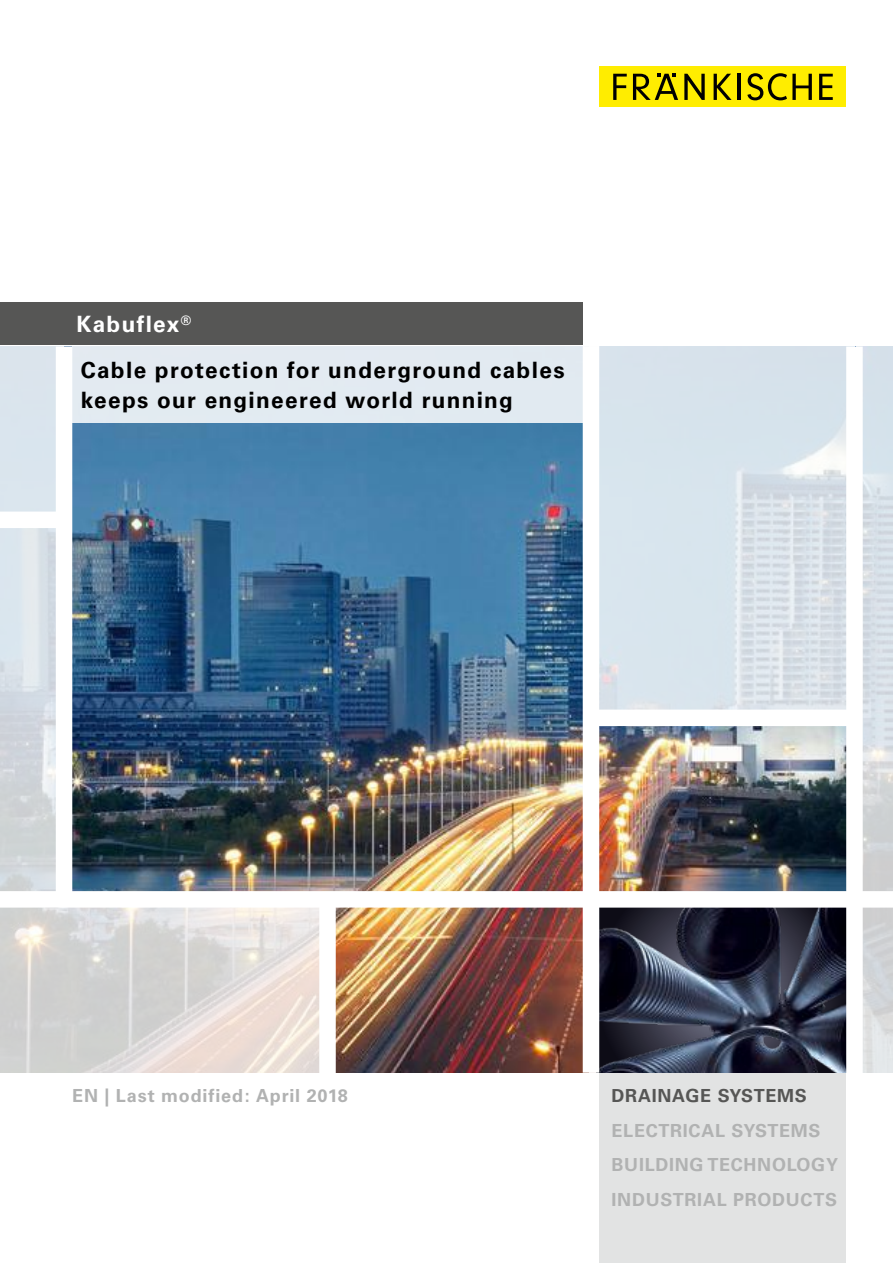
<style>
.page{position:relative;width:893px;height:1263px;background:#fff}
.page>*{position:absolute;margin:0;border:0;box-sizing:border-box;transform-origin:0 0}
.t1{font:700 22.5px/45.9px "Univers";letter-spacing:.06em;color:#000}
.t2{font:700 18px/34.5px "Univers";letter-spacing:.04em;color:#b1b2b2}
.t3{font:700 18px "Univers";letter-spacing:.04em;color:#565655}
.s1{color:#fff}
</style>
<div class="page">
<div style="left:600px;top:1073px;width:246px;height:190px;background:#e2e3e3"></div>
<div style="left:600px;top:66px;width:246px;height:41px;background:#ffed00"></div>
<svg style="left:613px;top:74px;width:14px;height:26px"></svg>
<svg style="left:633px;top:74px;width:45px;height:26px"></svg>
<svg style="left:684px;top:74px;width:21px;height:26px"></svg>
<svg style="left:714px;top:74px;width:17px;height:26px"></svg>
<hr style="left:738px;top:74px;width:3px;height:26px;background:#000">
<svg style="left:747px;top:73px;width:65px;height:27px"></svg>
<svg style="left:819px;top:74px;width:14px;height:26px"></svg>
<img style="left:72px;top:423px;width:774px;height:650px">
<svg style="left:0;top:908px;width:319px;height:165px;background:#ddd9d6"></svg>
<svg style="left:863px;top:346px;width:30px;height:727px;background:#d6dce1"></svg>
<svg style="left:0;top:346px;width:56px;height:545px;background:#d7dfe5"></svg>
<svg style="left:599px;top:346px;width:247px;height:364px;background:#d8e3eb"></svg>
<img style="left:599px;top:908px;width:247px;height:165px">
<div style="left:0;top:303px;width:583px;height:42px;background:#565655"></div>
<div style="left:72px;top:346px;width:512px;height:77px;background:#e3eaf1"></div>
<div style="left:0;top:891px;width:893px;height:17px;background:#fff"></div>
<div style="left:583px;top:346px;width:16px;height:727px;background:#fff"></div>
<div style="left:591px;top:710px;width:263px;height:16px;background:#fff"></div>
<div style="left:319px;top:902px;width:17px;height:171px;background:#fff"></div>
<div style="left:0;top:512px;width:64px;height:16px;background:#fff"></div>
<p class="t1" style="left:77px;top:301px;width:490px"><span class="s1">Kabuflex</span><sup>®<br></sup>Cable protection for underground cables</p>
<p class="t1" style="left:81px;top:377px;width:434px">keeps our engineered world running</p>
<p class="t2" style="left:72px;top:1079px;width:277px">EN | Last modified: April 2018</p>
<p class="t3" style="left:612px;top:1085px;width:197px">DRAINAGE SYSTEMS</p>
<p class="t2" style="left:612px;top:1113px;width:228px">ELECTRICAL SYSTEMS<br>BUILDING TECHNOLOGY<br>INDUSTRIAL PRODUCTS</p>
</div>
